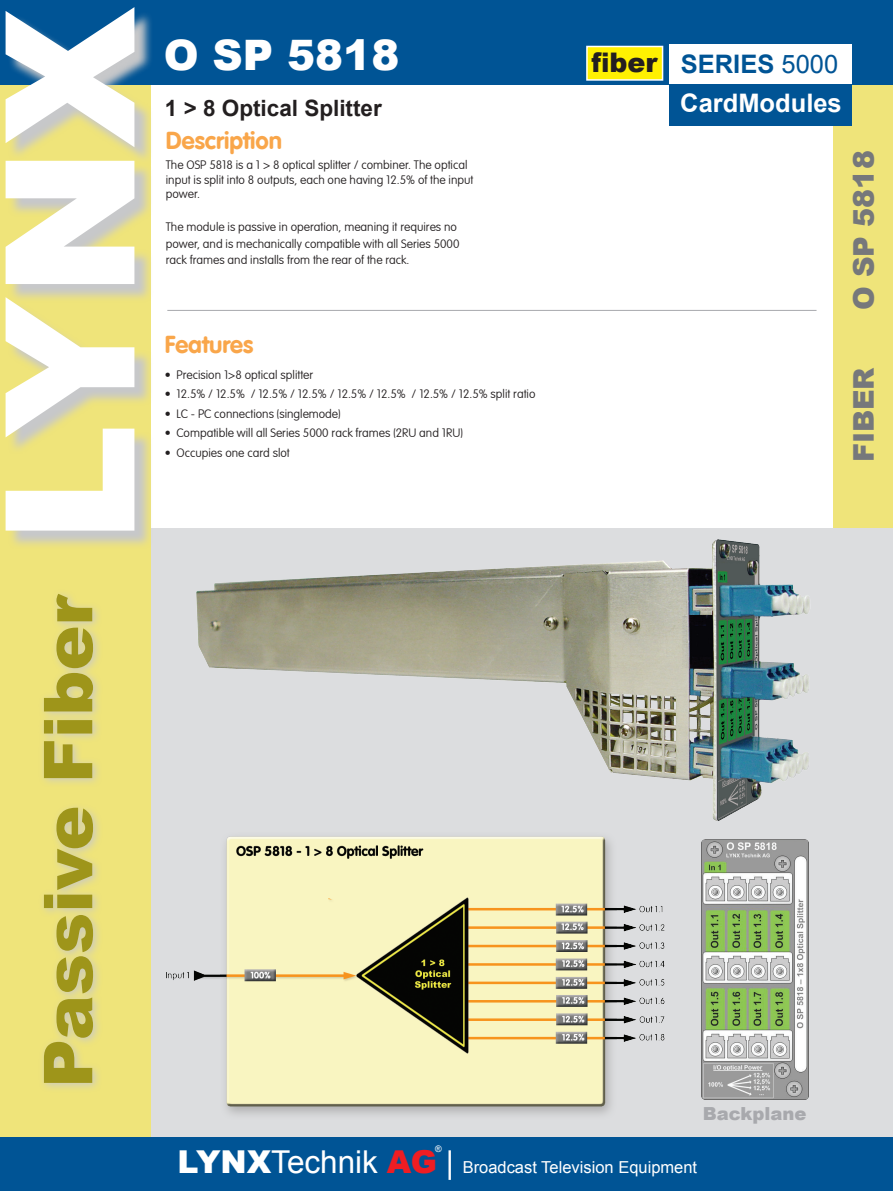
<style>
.page{position:relative;width:893px;height:1191px;background:#fff}
.page>*{position:absolute;margin:0;border:0;box-sizing:border-box;transform-origin:0 0}
.t1{font:900 180px "Arial";color:#fff}
.t2{font:900 67.5px "Arial";color:#9e951a}
.t3{font:900 42px "Arial";color:#fff}
.t4{font:900 28.5px "Arial";color:#76787b}
.t5{font:900 27px "Arial";color:#231f20}
.t6{font:700 25.5px "Arial";color:#fff}
.t7{font:700 25.5px "Arial";color:#005495}
.t8{font:700 24px "VAG Rounded LT";color:#f9a64a}
.t9{font:700 22.5px "Arial";color:#231f20}
.t10{font:900 18px "Arial";color:#a8a9ad}
.t11{font:16.5px "Arial";color:#fff}
.Bullets{font:100 12px/14.4px "VAG Rounded LT";color:#231f20}
.t12{font:9px "Arial";color:#fff}
.s1{font-weight:400}
.s2{font-weight:900;font-size:31.5px}
.s3{font-size:31.5px}
.s4{font-weight:900;font-size:31.5px;color:#ee1d23}
</style>
<div class="page">
<div style="left:833px;top:83px;width:60px;height:580px;background:#efe47a"></div>
<div style="left:150px;top:528px;width:743px;height:612px;background:#dcdddf"></div>
<img style="left:150px;top:810px;width:515px;height:324px">
<div style="left:0;top:78px;width:150px;height:1062px;background:#efe47a"></div>
<div style="left:0;top:0;width:893px;height:84px;background:#005495"></div>
<div style="left:670px;top:44px;width:182px;height:40px;background:#fff"></div>
<div style="left:670px;top:84px;width:182px;height:41px;background:#005495"></div>
<div style="left:0;top:1137px;width:893px;height:54px;background:#005495"></div>
<svg style="left:8px;top:14px;width:145px;height:535px"></svg>
<div style="left:38px;top:589px;width:65px;height:503px;background:#c7c8ca;opacity:.89"></div>
<hr style="left:167px;top:310px;width:649px;height:1px;background:#a8a9ad">
<div style="left:586px;top:46px;width:77px;height:35px;background:#fff101;border:2px solid #fff"></div>
<img style="left:184px;top:539px;width:626px;height:292px">
<img style="left:701px;top:839px;width:107px;height:260px">
<p class="t1" style="left:-61px;top:544px;width:538px;rotate:-90deg">LYNX</p>
<p class="t2" style="left:19px;top:1087px;width:495px;rotate:-90deg">Passive Fiber</p>
<p class="t3" style="left:164px;top:24px;width:237px">O SP 5818</p>
<p class="t9" style="left:165px;top:93px;width:218px">1 &gt; 8 Optical Splitter</p>
<p class="t8" style="left:166px;top:126px;width:118px">Description</p>
<p class="Bullets" style="left:166px;top:158px;width:309px">The OSP 5818 is a 1 &gt; 8 optical splitter / combiner. The optical input is split into 8 outputs, each one having 12.5% of the input power.</p>
<p class="Bullets" style="left:166px;top:219px;width:295px;line-height:16.5px">The module is passive in operation, meaning it requires no power, and is mechanically compatible with all Series 5000 rack frames and installs from the rear of the rack.</p>
<p class="t8" style="left:165px;top:330px;width:90px">Features</p>
<p class="Bullets" style="left:165px;top:367px;width:150px">• Precision 1&gt;8 optical splitter</p>
<p class="Bullets" style="left:165px;top:387px;width:372px">• 12.5% / 12.5% / 12.5% / 12.5% / 12.5% / 12.5% / 12.5% / 12.5% split ratio</p>
<p class="Bullets" style="left:165px;top:406px;width:177px">• LC - PC connections (singlemode)</p>
<p class="Bullets" style="left:165px;top:426px;width:300px">• Compatible will all Series 5000 rack frames (2RU and 1RU)</p>
<p class="Bullets" style="left:165px;top:445px;width:127px">• Occupies one card slot</p>
<p class="t5" style="left:591px;top:43px;width:68px">fiber</p>
<p class="t7" style="left:681px;top:47px;width:159px">SERIES <span class="s1">5000</span></p>
<p class="t6" style="left:680px;top:86px;width:163px">CardModules</p>
<p class="t4" style="left:843px;top:310px;width:161px;rotate:-90deg">O SP 5818</p>
<p class="t4" style="left:843px;top:462px;width:97px;rotate:-90deg">FIBER</p>
<p class="t10" style="left:703px;top:1100px;width:105px">Backplane</p>
<p class="t12" style="left:435px;top:1143px;width:8px">®</p>
<p class="t11" style="left:177px;top:1156px;width:521px"><span class="s2">LYNX</span><span class="s3">Technik</span> <span class="s4">AG</span> <span class="s3">|</span> Broadcast Television Equipment</p>
</div>
